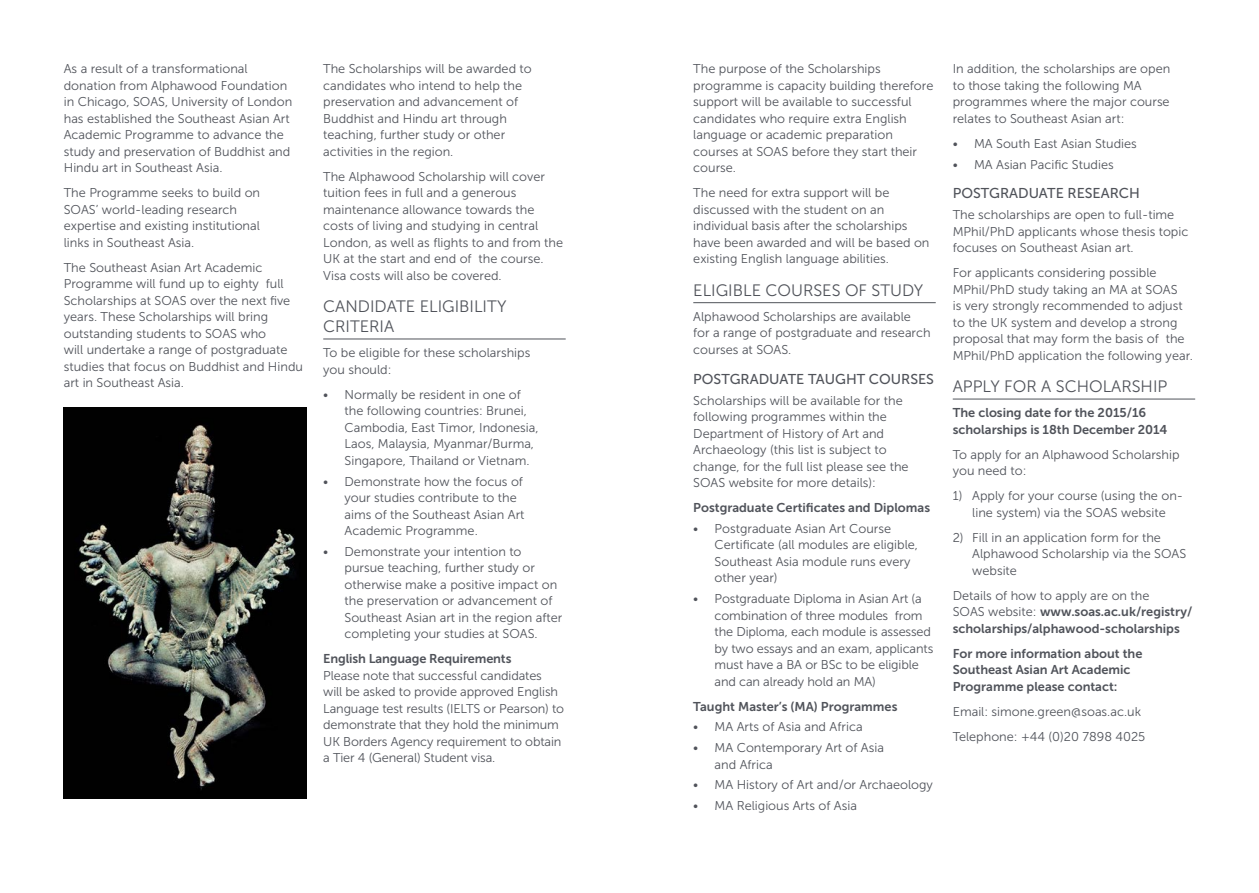
<style>
.page{position:relative;width:1259px;height:893px;background:#fff}
.page>*{position:absolute;margin:0;border:0;box-sizing:border-box;transform-origin:0 0}
.t1{font:16.5px/19.8px "Museo Sans 300";color:#50535a}
.t2{font:14.25px "Museo Sans 500";color:#50535a}
.t3{font:12.75px/16.5px "Museo Sans 300";color:#50535a}
.t4{font:12.75px/16.5px "Museo Sans 700";color:#50535a}
.s1{font-family:"Museo Sans 300"}
</style>
<div class="page">
<hr style="left:323px;top:339px;width:243px;height:1px;background:#50535a">
<img style="left:64px;top:407px;width:242px;height:391px">
<hr style="left:693px;top:302px;width:242px;height:1px;background:#50535a">
<hr style="left:952px;top:399px;width:243px;height:1px;background:#50535a">
<p class="t3" style="left:64px;top:61px;width:230px">As a result of a transformational donation from Alphawood Foundation in Chicago, SOAS, University of London has established the Southeast Asian Art Academic Programme to advance the study and preservation of Buddhist and Hindu art in Southeast Asia.</p>
<p class="t3" style="left:64px;top:185px;width:198px">The Programme seeks to build on<br>SOAS’ world-leading research expertise and existing institutional links in Southeast Asia.</p>
<p class="t3" style="left:64px;top:259px;width:241px">The Southeast Asian Art Academic Programme will fund up to eighty full Scholarships at SOAS over the next five years. These Scholarships will bring outstanding students to SOAS who<br>will undertake a range of postgraduate studies that focus on Buddhist and Hindu art in Southeast Asia.</p>
<p class="t3" style="left:323px;top:61px;width:210px">The Scholarships will be awarded to candidates who intend to help the preservation and advancement of<br>Buddhist and Hindu art through teaching, further study or other activities in the region.</p>
<p class="t3" style="left:323px;top:168px;width:241px">The Alphawood Scholarship will cover tuition fees in full and a generous maintenance allowance towards the costs of living and studying in central London, as well as flights to and from the UK at the start and end of the course.<br>Visa costs will also be covered.</p>
<p class="t1" style="left:323px;top:297px;width:185px">CANDIDATE ELIGIBILITY<br>CRITERIA</p>
<p class="t3" style="left:323px;top:345px;width:209px">To be eligible for these scholarships you should:</p>
<p class="t3" style="left:344px;top:386px;width:196px;text-indent:-21px">• Normally be resident in one of the following countries: Brunei, Cambodia, East Timor, Indonesia, Laos, Malaysia, Myanmar/Burma, Singapore, Thailand or Vietnam.</p>
<p class="t3" style="left:344px;top:473px;width:181px;text-indent:-21px">• Demonstrate how the focus of your studies contribute to the aims of the Southeast Asian Art<br>Academic Programme.</p>
<p class="t3" style="left:344px;top:543px;width:219px;text-indent:-21px">• Demonstrate your intention to pursue teaching, further study or otherwise make a positive impact on the preservation or advancement of Southeast Asian art in the region after completing your studies at SOAS.</p>
<p class="t4" style="left:323px;top:651px;width:190px">English Language Requirements</p>
<p class="t3" style="left:323px;top:667px;width:242px">Please note that successful candidates will be asked to provide approved English Language test results (IELTS or Pearson) to demonstrate that they hold the minimum UK Borders Agency requirement to obtain a Tier 4 (General) Student visa.</p>
<p class="t3" style="left:693px;top:61px;width:242px">The purpose of the Scholarships programme is capacity building therefore support will be available to successful candidates who require extra English language or academic preparation courses at SOAS before they start their course.</p>
<p class="t3" style="left:693px;top:185px;width:238px">The need for extra support will be discussed with the student on an individual basis after the scholarships have been awarded and will be based on existing English language abilities.</p>
<p class="t1" style="left:693px;top:280px;width:232px">ELIGIBLE COURSES OF STUDY</p>
<p class="t3" style="left:693px;top:308px;width:239px">Alphawood Scholarships are available<br>for a range of postgraduate and research courses at SOAS.</p>
<p class="t2" style="left:693px;top:371px;width:242px">POSTGRADUATE TAUGHT COURSES</p>
<p class="t3" style="left:693px;top:392px;width:217px">Scholarships will be available for the following programmes within the Department of History of Art and Archaeology (this list is subject to change, for the full list please see the SOAS website for more details):</p>
<p class="t4" style="left:693px;top:499px;width:238px">Postgraduate Certificates and Diplomas</p>
<p class="t3" style="left:714px;top:520px;width:205px;text-indent:-21px">• Postgraduate Asian Art Course<br>Certificate (all modules are eligible,<br>Southeast Asia module runs every other year)</p>
<p class="t3" style="left:714px;top:590px;width:220px;text-indent:-21px">• Postgraduate Diploma in Asian Art (a combination of three modules from the Diploma, each module is assessed by two essays and an exam, applicants must have a BA or BSc to be eligible and can already hold an MA)</p>
<p class="t4" style="left:693px;top:698px;width:206px">Taught Master’s (MA) Programmes</p>
<p class="t3" style="left:693px;top:719px;width:171px">• MA Arts of Asia and Africa</p>
<p class="t3" style="left:714px;top:739px;width:171px;text-indent:-21px">• MA Contemporary Art of Asia and Africa</p>
<p class="t3" style="left:693px;top:777px;width:241px">• MA History of Art and/or Archaeology</p>
<p class="t3" style="left:693px;top:798px;width:165px">• MA Religious Arts of Asia</p>
<p class="t3" style="left:952px;top:61px;width:219px">In addition, the scholarships are open to those taking the following MA programmes where the major course relates to Southeast Asian art:</p>
<p class="t3" style="left:952px;top:135px;width:186px">• MA South East Asian Studies</p>
<p class="t3" style="left:952px;top:156px;width:162px">• MA Asian Pacific Studies</p>
<p class="t2" style="left:952px;top:186px;width:189px">POSTGRADUATE RESEARCH</p>
<p class="t3" style="left:952px;top:207px;width:237px">The scholarships are open to full-time<br>MPhil/PhD applicants whose thesis topic focuses on Southeast Asian art.</p>
<p class="t3" style="left:952px;top:265px;width:242px">For applicants considering possible MPhil/PhD study taking an MA at SOAS<br>is very strongly recommended to adjust to the UK system and develop a strong proposal that may form the basis of the MPhil/PhD application the following year.</p>
<p class="t1" style="left:952px;top:377px;width:216px">APPLY FOR A SCHOLARSHIP</p>
<p class="t4" style="left:952px;top:405px;width:216px">The closing date for the 2015/16 scholarships is 18th December 2014</p>
<p class="t3" style="left:952px;top:446px;width:228px">To apply for an Alphawood Scholarship you need to:</p>
<p class="t3" style="left:952px;top:488px;width:232px;text-align:center">1) Apply for your course (using the on&shy;line system) via the SOAS website</p>
<p class="t3" style="left:972px;top:529px;width:216px;text-indent:-19px">2) Fill in an application form for the<br>Alphawood Scholarship via the SOAS website</p>
<p class="t3" style="left:952px;top:587px;width:198px">Details of how to apply are on the</p>
<p class="t4" style="left:952px;top:604px;width:241px"><span class="s1">SOAS website:</span> www.soas.ac.uk/registry/ scholarships/alphawood-scholarships</p>
<p class="t4" style="left:952px;top:645px;width:191px">For more information about the<br>Southeast Asian Art Academic<br>Programme please contact:</p>
<p class="t3" style="left:952px;top:699px;width:194px;line-height:25px">Email: simone.green@soas.ac.uk<br>Telephone: +44 (0)20 7898 4025</p>
</div>
